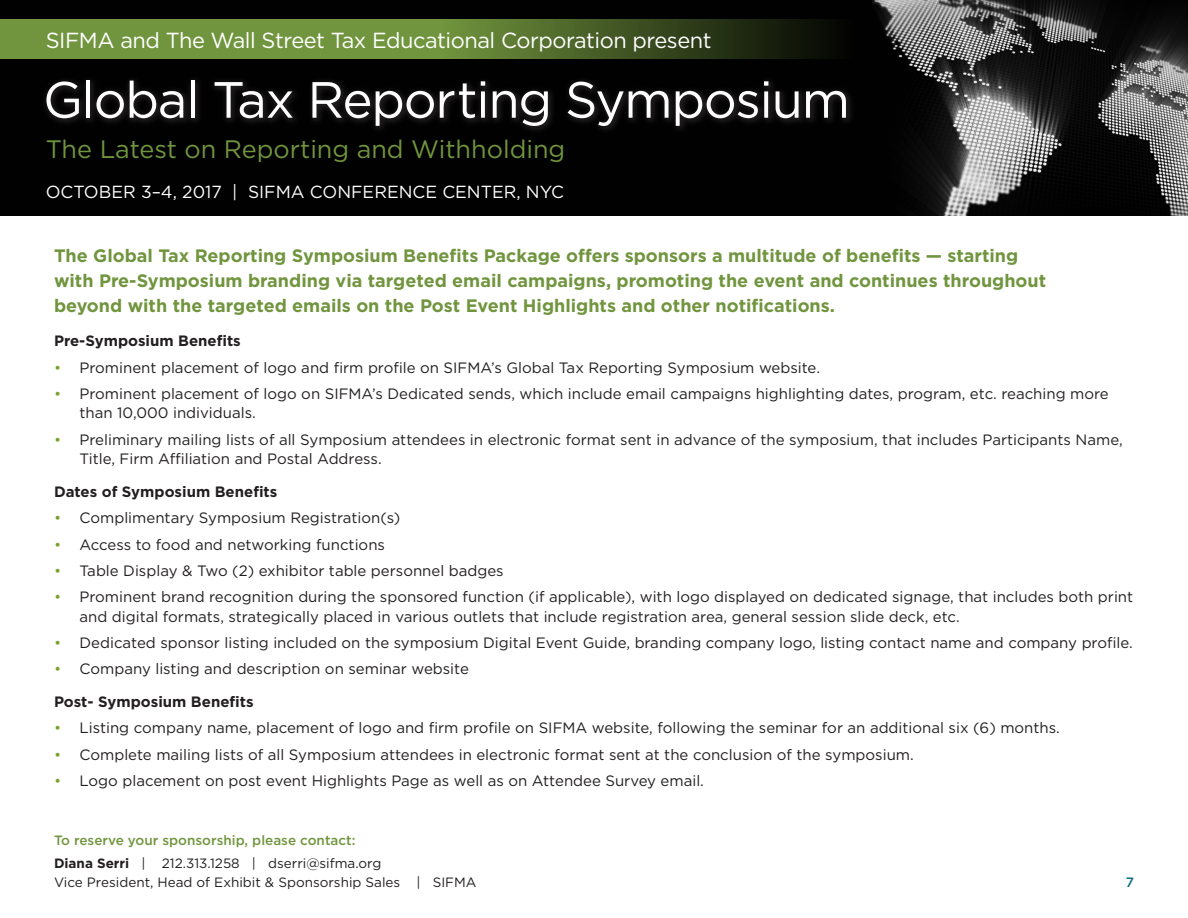
<style>
.page{position:relative;width:1188px;height:918px;background:#fff}
.page>*{position:absolute;margin:0;border:0;box-sizing:border-box;transform-origin:0 0}
.t1{font:50.85px "Gotham";letter-spacing:-.025em;color:#fff}
.t2{font:25.2px "Gotham";color:#71953e}
.t3{font:21.75px "Gotham";letter-spacing:-.02em;color:#fff}
._2012_attendees{font:700 18px/25px "Gotham";color:#71953e}
.t4{font:17.55px "Gotham";color:#fff}
.t5{font:15px/19.5px "Gotham";color:#231f20}
.t6{font:700 15px "Gotham";color:#231f20}
.t7{font:500 13.5px/23px "Gotham";color:#71953e}
.t8{font:13.5px "Gotham";color:#231f20}
.t9{font:500 13.5px "Gotham";color:#116c85}
.s1{color:#78a22d}
.s2{font-weight:700;color:#231f20}
.s3{font-weight:400;color:#231f20}
</style>
<div class="page">
<div style="left:0;top:0;width:1188px;height:216px;background:#010101"></div>
<img style="left:873px;top:0;width:315px;height:216px">
<svg style="left:45px;top:80px;width:806px;height:51px"></svg>
<svg style="left:0;top:20px;width:829px;height:39px;background:#587430"></svg>
<h3 class="t3" style="left:46px;top:26px;width:667px">SIFMA and The Wall Street Tax Educational Corporation present</h3>
<h1 class="t1" style="left:43px;top:67px;width:809px">Global Tax Reporting Symposium</h1>
<h2 class="t2" style="left:46px;top:133px;width:521px">The Latest on Reporting and Withholding</h2>
<p class="t4" style="left:46px;top:180px;width:520px">OCTOBER 3–4, 2017 | SIFMA CONFERENCE CENTER, NYC</p>
<p class="_2012_attendees" style="left:54px;top:243px;width:994px">The Global Tax Reporting Symposium Benefits Package offers sponsors a multitude of benefits — starting with Pre-Symposium branding via targeted email campaigns, promoting the event and continues throughout beyond with the targeted emails on the Post Event Highlights and other notifications.</p>
<p class="t6" style="left:54px;top:331px;width:188px">Pre-Symposium Benefits</p>
<p class="t5" style="left:54px;top:357px;width:768px"><span class="s1">•</span> Prominent placement of logo and firm profile on SIFMA’s Global Tax Reporting Symposium website.</p>
<p class="t5" style="left:80px;top:384px;width:1031px;text-indent:-26px"><span class="s1">•</span> Prominent placement of logo on SIFMA’s Dedicated sends, which include email campaigns highlighting dates, program, etc. reaching more than 10,000 individuals.</p>
<p class="t5" style="left:80px;top:429px;width:1045px;text-indent:-26px"><span class="s1">•</span> Preliminary mailing lists of all Symposium attendees in electronic format sent in advance of the symposium, that includes Participants Name,<br>Title, Firm Affiliation and Postal Address.</p>
<p class="t6" style="left:54px;top:482px;width:225px">Dates of Symposium Benefits</p>
<p class="t5" style="left:54px;top:508px;width:348px"><span class="s1">•</span> Complimentary Symposium Registration(s)</p>
<p class="t5" style="left:54px;top:534px;width:333px"><span class="s1">•</span> Access to food and networking functions</p>
<p class="t5" style="left:54px;top:561px;width:451px"><span class="s1">•</span> Table Display &amp; Two (2) exhibitor table personnel badges</p>
<p class="t5" style="left:80px;top:587px;width:1055px;text-indent:-26px"><span class="s1">•</span> Prominent brand recognition during the sponsored function (if applicable), with logo displayed on dedicated signage, that includes both print and digital formats, strategically placed in various outlets that include registration area, general session slide deck, etc.</p>
<p class="t5" style="left:54px;top:633px;width:1080px"><span class="s1">•</span> Dedicated sponsor listing included on the symposium Digital Event Guide, branding company logo, listing contact name and company profile.</p>
<p class="t5" style="left:54px;top:659px;width:416px"><span class="s1">•</span> Company listing and description on seminar website</p>
<p class="t6" style="left:54px;top:692px;width:201px">Post- Symposium Benefits</p>
<p class="t5" style="left:54px;top:718px;width:1008px"><span class="s1">•</span> Listing company name, placement of logo and firm profile on SIFMA website, following the seminar for an additional six (6) months.</p>
<p class="t5" style="left:54px;top:744px;width:861px"><span class="s1">•</span> Complete mailing lists of all Symposium attendees in electronic format sent at the conclusion of the symposium.</p>
<p class="t5" style="left:54px;top:771px;width:652px"><span class="s1">•</span> Logo placement on post event Highlights Page as well as on Attendee Survey email.</p>
<p class="t7" style="left:54px;top:828px;width:329px">To reserve your sponsorship, please contact:<br><span class="s2">Diana Serri</span> <span class="s3">| 212.313.1258 | dserri@sifma.org</span></p>
<p class="t8" style="left:54px;top:874px;width:424px">Vice President, Head of Exhibit &amp; Sponsorship Sales | SIFMA</p>
<p class="t9" style="left:1126px;top:874px;width:10px">7</p>
</div>
